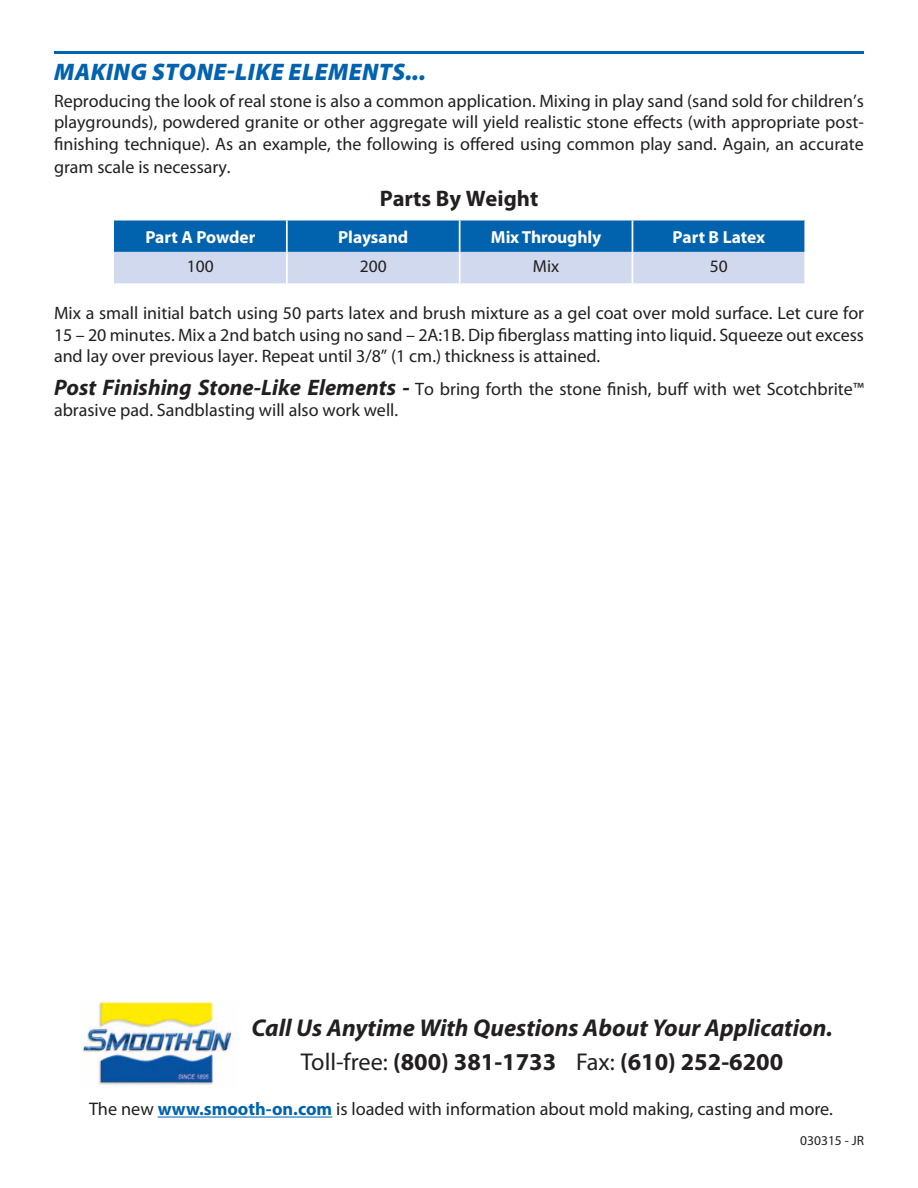
<style>
.page{position:relative;width:918px;height:1188px;background:#fff}
.page>*{position:absolute;margin:0;border:0;box-sizing:border-box;transform-origin:0 0}
.t1{font:italic 700 24.3px "Myriad Pro";color:#231f20}
.t2{font:700 24.3px "Myriad Pro";color:#231f20}
.t3{font:italic 900 24px "Myriad Pro";letter-spacing:.02em;color:#0162ae}
.t4{font:700 22.5px "Myriad Pro";color:#231f20}
.t5{font:18.3px "Myriad Pro";color:#231f20}
.t6{font:18px/21.6px "Myriad Pro";color:#231f20;text-align:justify}
.t7{font:700 17.4px "Myriad Pro";letter-spacing:-.01em;color:#fff}
.t8{font:17.4px "Myriad Pro";color:#231f20}
.t9{font:13.5px "Myriad Pro";color:#231f20}
.s1{font-weight:700;font-style:italic;font-size:22.5px}
.s2{font-weight:400}
.s3{font-weight:700;color:#0162ae}
</style>
<div class="page">
<img style="left:82px;top:1001px;width:150px;height:84px">
<hr style="left:158px;top:1117px;width:174px;height:1px;background:#0162ae">
<svg style="left:114px;top:220px;width:691px;height:63px;background:#699ecd"></svg>
<hr style="left:286px;top:221px;width:2px;height:31px;background:#fff">
<hr style="left:286px;top:252px;width:2px;height:31px;background:#fff">
<hr style="left:459px;top:221px;width:2px;height:31px;background:#fff">
<hr style="left:632px;top:221px;width:1px;height:31px;background:#fff">
<hr style="left:804px;top:221px;width:2px;height:31px;background:#fff">
<hr style="left:459px;top:252px;width:2px;height:31px;background:#fff">
<hr style="left:632px;top:252px;width:1px;height:31px;background:#fff">
<hr style="left:804px;top:252px;width:2px;height:31px;background:#fff">
<hr style="left:54px;top:51px;width:810px;height:3px;background:#0162ae">
<p class="t3" style="left:54px;top:55px;width:373px">MAKING STONE-LIKE ELEMENTS...</p>
<p class="t6" style="left:54px;top:89px;width:812px">Reproducing the look of real stone is also a common application. Mixing in play sand (sand sold for children’s playgrounds), powdered granite or other aggregate will yield realistic stone effects (with appropriate post&shy;finishing technique). As an example, the following is offered using common play sand. Again, an accurate</p>
<p class="t6" style="left:54px;top:156px;width:178px">gram scale is necessary.</p>
<p class="t4" style="left:380px;top:183px;width:160px">Parts By Weight</p>
<p class="t7" style="left:145px;top:226px;width:111px">Part A Powder</p>
<p class="t7" style="left:338px;top:226px;width:72px">Playsand</p>
<p class="t7" style="left:491px;top:226px;width:112px">Mix Throughly</p>
<p class="t7" style="left:673px;top:226px;width:94px">Part B Latex</p>
<p class="t8" style="left:187px;top:255px;width:28px">100</p>
<p class="t8" style="left:360px;top:255px;width:28px">200</p>
<p class="t8" style="left:533px;top:255px;width:28px">Mix</p>
<p class="t8" style="left:710px;top:255px;width:19px">50</p>
<p class="t6" style="left:54px;top:302px;width:812px">Mix a small initial batch using 50 parts latex and brush mixture as a gel coat over mold surface. Let cure for 15 – 20 minutes. Mix a 2nd batch using no sand – 2A:1B. Dip fiberglass matting into liquid. Squeeze out excess and lay over previous layer. Repeat until 3/8” (1 cm.) thickness is attained.</p>
<p class="t6" style="left:54px;top:377px;width:812px"><span class="s1">Post Finishing Stone-Like Elements -</span> To bring forth the stone finish, buff with wet Scotchbrite™ abrasive pad. Sandblasting will also work well.</p>
<p class="t1" style="left:251px;top:1012px;width:583px">Call Us Anytime With Questions About Your Application.</p>
<p class="t2" style="left:301px;top:1046px;width:484px"><span class="s2">Toll-free:</span> (800) 381-1733 <span class="s2">Fax:</span> (610) 252-6200</p>
<p class="t5" style="left:89px;top:1098px;width:745px">The new <span class="s3">www.smooth-on.com</span> is loaded with information about mold making, casting and more.</p>
<p class="t9" style="left:800px;top:1132px;width:65px">030315 - JR</p>
</div>
